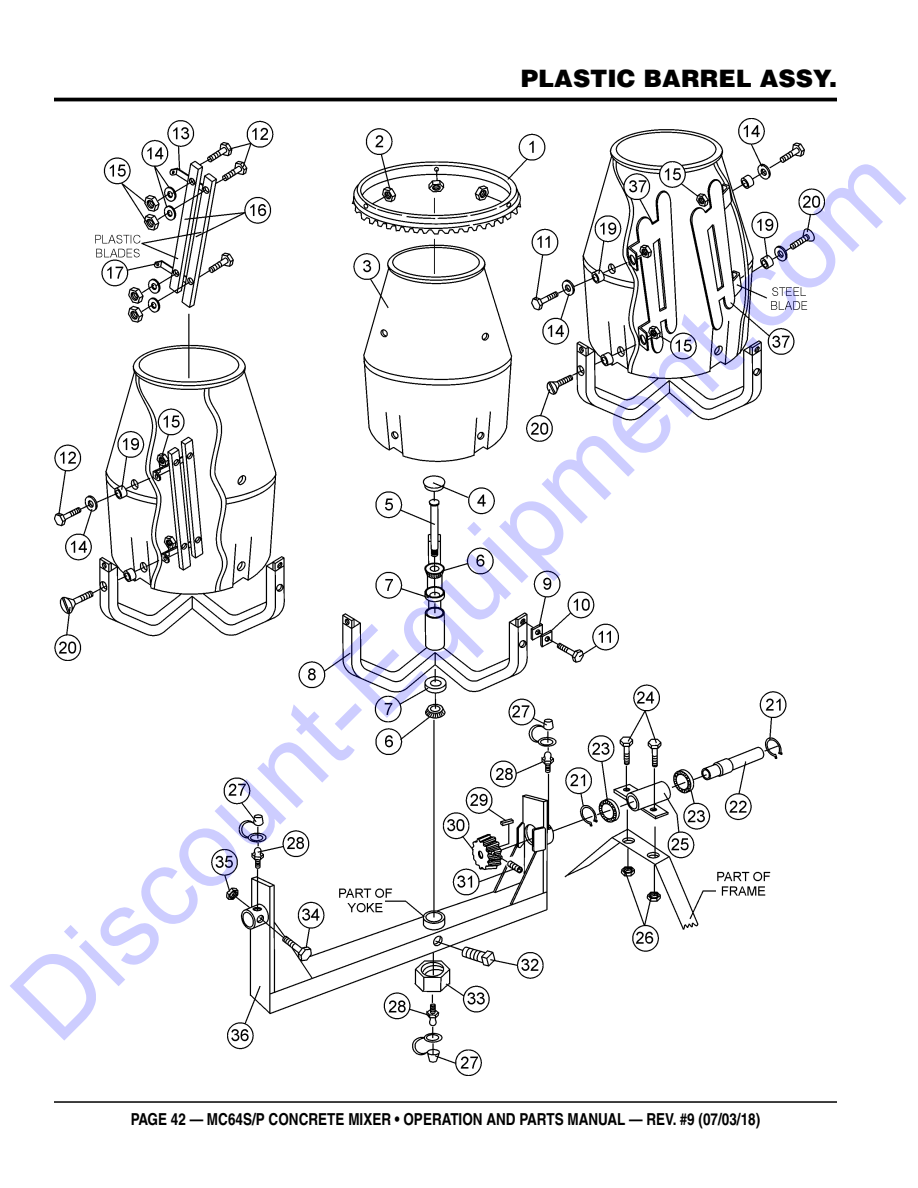
<style>
.page{position:relative;width:918px;height:1188px;background:#fff}
.page>*{position:absolute;margin:0;border:0;box-sizing:border-box;transform-origin:0 0}
.t1{font:108px "Arial";color:rgb(0 0 255/.2)}
.t2{font:900 24px "Helvetica";color:#000}
.t3{font:700 condensed 16.5px "Helvetica";color:#000}
</style>
<div class="page">
<hr style="left:54px;top:1101px;width:783px;height:2px;background:#000">
<hr style="left:54px;top:98px;width:783px;height:3px;background:#000">
<img style="left:54px;top:119px;width:771px;height:956px">
<h2 class="t2" style="left:521px;top:63px;width:318px">PLASTIC BARREL ASSY.</h2>
<h1 class="t1" style="left:-21px;top:967px;width:1208px;rotate:-45deg">Discount-Equipment.com</h1>
<p class="t3" style="left:131px;top:1109px;width:631px">PAGE 42 — MC64S/P CONCRETE MIXER • OPERATION AND PARTS MANUAL — REV. #9 (07/03/18)</p>
</div>
